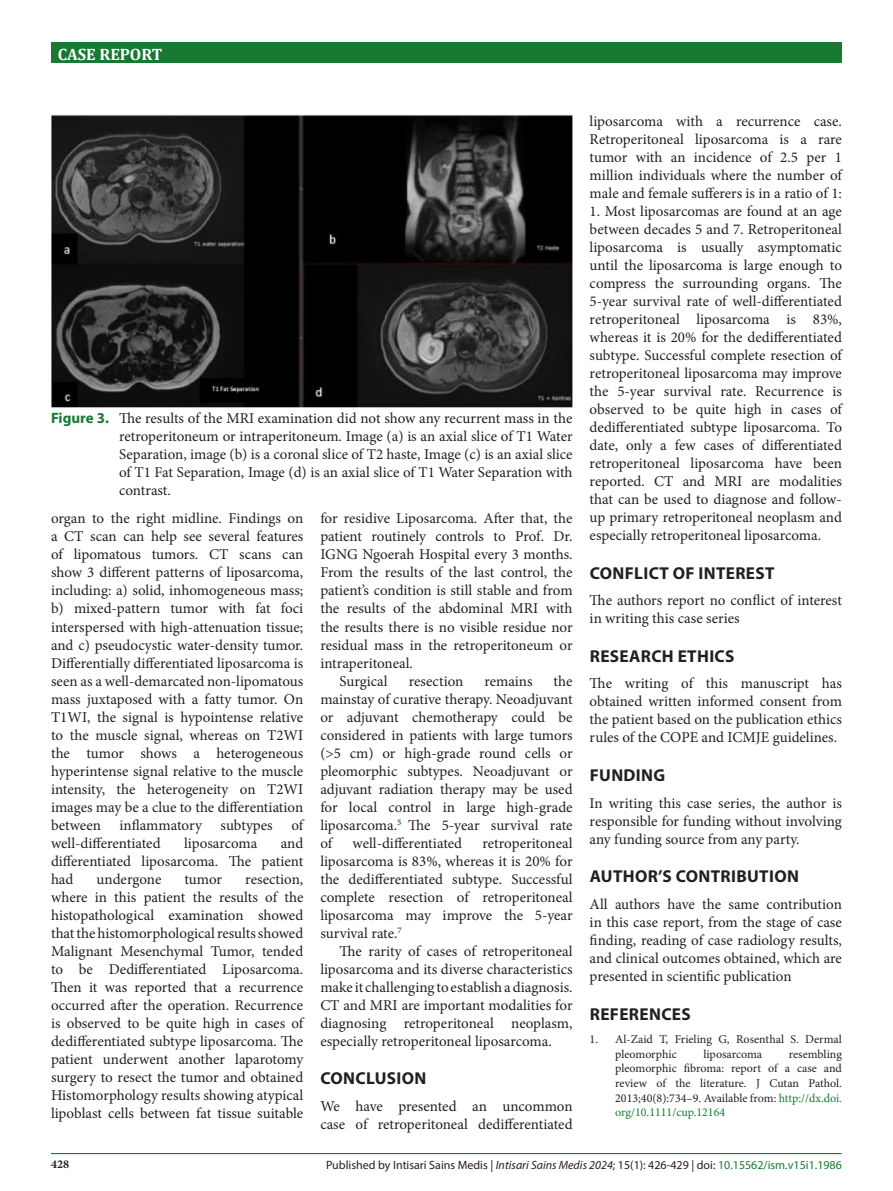
<style>
.page{position:relative;width:893px;height:1191px;background:#fff}
.page>*{position:absolute;margin:0;border:0;box-sizing:border-box;transform-origin:0 0}
.judul{font:700 17.25px "Myriad Pro";letter-spacing:.02em;color:#231f20}
.t1{font:700 16.5px "Cambria";color:#fff}
.Judul_Gambar{font:15px/18px "Minion Pro";color:#231f20;text-align:justify}
.t2{font:12px/14.7px "Minion Pro";color:#231f20}
.t3{font:12px "Myriad Pro";color:#231f20}
.t4{font:700 12px "Minion Pro";color:#231f20}
.s1{font-family:"Myriad Pro";font-weight:700;color:#187a30}
.s2{color:#187a30}
.s3{font-style:italic}
</style>
<div class="page">
<div style="left:51px;top:43px;width:790px;height:20px;background:#187a30"></div>
<hr style="left:51px;top:1153px;width:790px;height:1px;background:#187a30">
<img style="left:51px;top:115px;width:522px;height:292px">
<p class="t1" style="left:58px;top:43px;width:106px">CASE REPORT</p>
<p class="Judul_Gambar" style="left:119px;top:409px;width:455px;text-indent:-68px"><span class="s1">Figure 3.</span> The results of the MRI examination did not show any recurrent mass in the retroperitoneum or intraperitoneum. Image (a) is an axial slice of T1 Water Separation, image (b) is a coronal slice of T2 haste, Image (c) is an axial slice of T1 Fat Separation, Image (d) is an axial slice of T1 Water Separation with contrast.</p>
<p class="Judul_Gambar" style="left:51px;top:510px;width:254px">organ to the right midline. Findings on a CT scan can help see several features of lipomatous tumors. CT scans can show 3 different patterns of liposarcoma, including: a) solid, inhomogeneous mass; b) mixed-pattern tumor with fat foci interspersed with high-attenuation tissue; and c) pseudocystic water-density tumor.<br>Differentially differentiated liposarcoma is seen as a well-demarcated non-lipomatous mass juxtaposed with a fatty tumor. On T1WI, the signal is hypointense relative to the muscle signal, whereas on T2WI the tumor shows a heterogeneous hyperintense signal relative to the muscle intensity, the heterogeneity on T2WI images may be a clue to the differentiation between inflammatory subtypes of well-differentiated</p>
<p class="Judul_Gambar" style="left:51px;top:834px;width:254px;text-indent:230px">and differentiated liposarcoma. The patient had</p>
<p class="Judul_Gambar" style="left:184px;top:834px;width:75px">liposarcoma</p>
<p class="Judul_Gambar" style="left:97px;top:870px;width:66px">undergone</p>
<p class="Judul_Gambar" style="left:184px;top:870px;width:39px">tumor</p>
<p class="Judul_Gambar" style="left:51px;top:870px;width:254px;text-indent:194px">resection, where in this patient the results of the histopathological examination showed that the histomorphological results showed Malignant Mesenchymal Tumor, tended to be Dedifferentiated Liposarcoma.<br>Then it was reported that a recurrence occurred after the operation. Recurrence is observed to be quite high in cases of dedifferentiated subtype liposarcoma. The patient underwent another laparotomy surgery to resect the tumor and obtained Histomorphology results showing atypical lipoblast cells between fat tissue suitable</p>
<p class="Judul_Gambar" style="left:320px;top:510px;width:254px">for residive Liposarcoma. After that, the patient routinely controls to Prof. Dr.<br>IGNG Ngoerah Hospital every 3 months.<br>From the results of the last control, the patient’s condition is still stable and from the results of the abdominal MRI with the results there is no visible residue nor residual mass in the retroperitoneum or intraperitoneal.</p>
<p class="Judul_Gambar" style="left:339px;top:672px;width:50px">Surgical</p>
<p class="Judul_Gambar" style="left:409px;top:672px;width:56px">resection</p>
<p class="Judul_Gambar" style="left:484px;top:672px;width:50px">remains</p>
<p class="Judul_Gambar" style="left:320px;top:672px;width:254px;text-indent:233px">the mainstay of curative therapy. Neoadjuvant or adjuvant chemotherapy could be considered in patients with large tumors (&gt;5 cm) or high-grade round cells or pleomorphic subtypes. Neoadjuvant or adjuvant radiation therapy may be used for local control in large high-grade liposarcoma.<sup>5</sup> The 5-year survival rate of</p>
<p class="Judul_Gambar" style="left:320px;top:834px;width:254px;text-indent:162px">retroperitoneal liposarcoma is 83%, whereas it is 20% for the dedifferentiated subtype. Successful complete resection of retroperitoneal liposarcoma may improve the 5-year survival rate.<sup>7</sup></p>
<p class="Judul_Gambar" style="left:320px;top:942px;width:254px;text-indent:19px">The rarity of cases of retroperitoneal liposarcoma and its diverse characteristics make it challenging to establish a diagnosis.<br>CT and MRI are important modalities for diagnosing retroperitoneal neoplasm, especially retroperitoneal liposarcoma.</p>
<p class="judul" style="left:320px;top:1067px;width:107px">CONCLUSION</p>
<p class="Judul_Gambar" style="left:320px;top:1097px;width:254px">We have presented an uncommon case of retroperitoneal dedifferentiated</p>
<p class="Judul_Gambar" style="left:353px;top:834px;width:111px">well-differentiated</p>
<p class="Judul_Gambar" style="left:590px;top:112px;width:254px">liposarcoma with a recurrence case.<br>Retroperitoneal liposarcoma is a rare tumor with an incidence of 2.5 per 1 million individuals where the number of male and female sufferers is in a ratio of 1:</p>
<p class="Judul_Gambar" style="left:590px;top:202px;width:254px">1. Most liposarcomas are found at an age between decades 5 and 7. Retroperitoneal liposarcoma is usually asymptomatic until the liposarcoma is large enough to compress the surrounding organs. The 5-year survival rate of well-differentiated retroperitoneal liposarcoma is 83%, whereas it is 20% for the dedifferentiated subtype. Successful complete resection of retroperitoneal liposarcoma may improve the 5-year survival rate. Recurrence is observed to be quite high in cases of dedifferentiated subtype liposarcoma. To date, only a few cases of differentiated retroperitoneal liposarcoma have been reported. CT and MRI are modalities that can be used to diagnose and follow&shy;up primary retroperitoneal neoplasm and especially retroperitoneal liposarcoma.</p>
<p class="judul" style="left:590px;top:561px;width:186px">CONFLICT OF INTEREST</p>
<p class="Judul_Gambar" style="left:590px;top:591px;width:254px">The authors report no conflict of interest in writing this case series</p>
<p class="judul" style="left:590px;top:645px;width:146px">RESEARCH ETHICS</p>
<p class="Judul_Gambar" style="left:590px;top:674px;width:254px">The writing of this manuscript has obtained written informed consent from the patient based on the publication ethics rules of the COPE and ICMJE guidelines.</p>
<p class="judul" style="left:590px;top:764px;width:77px">FUNDING</p>
<p class="Judul_Gambar" style="left:590px;top:794px;width:254px">In writing this case series, the author is responsible for funding without involving any funding source from any party.</p>
<p class="judul" style="left:590px;top:865px;width:211px">AUTHOR’S CONTRIBUTION</p>
<p class="Judul_Gambar" style="left:590px;top:895px;width:254px">All authors have the same contribution in this case report, from the stage of case finding, reading of case radiology results, and clinical outcomes obtained, which are presented in scientific publication</p>
<p class="judul" style="left:590px;top:1002px;width:102px">REFERENCES</p>
<p class="t2" style="left:615px;top:1031px;width:228px;text-indent:-26px">1. Al‐Zaid T, Frieling G, Rosenthal S. Dermal pleomorphic</p>
<p class="t2" style="left:615px;top:1046px;width:228px;text-align:justify;text-indent:174px">resembling pleomorphic fibroma: report of a case and review of the literature. J Cutan Pathol.<br>2013;40(8):734–9. Available from: <span class="s2">http://dx.doi. org/10.1111/cup.12164</span></p>
<p class="t2" style="left:703px;top:1046px;width:60px">liposarcoma</p>
<p class="t4" style="left:51px;top:1156px;width:19px">428</p>
<p class="t3" style="left:326px;top:1157px;width:517px">Published by Intisari Sains Medis | <span class="s3">Intisari Sains Medis 2024</span>; 15(1): 426-429 | doi: <span class="s2">10.15562/ism.v15i1.1986</span></p>
</div>
